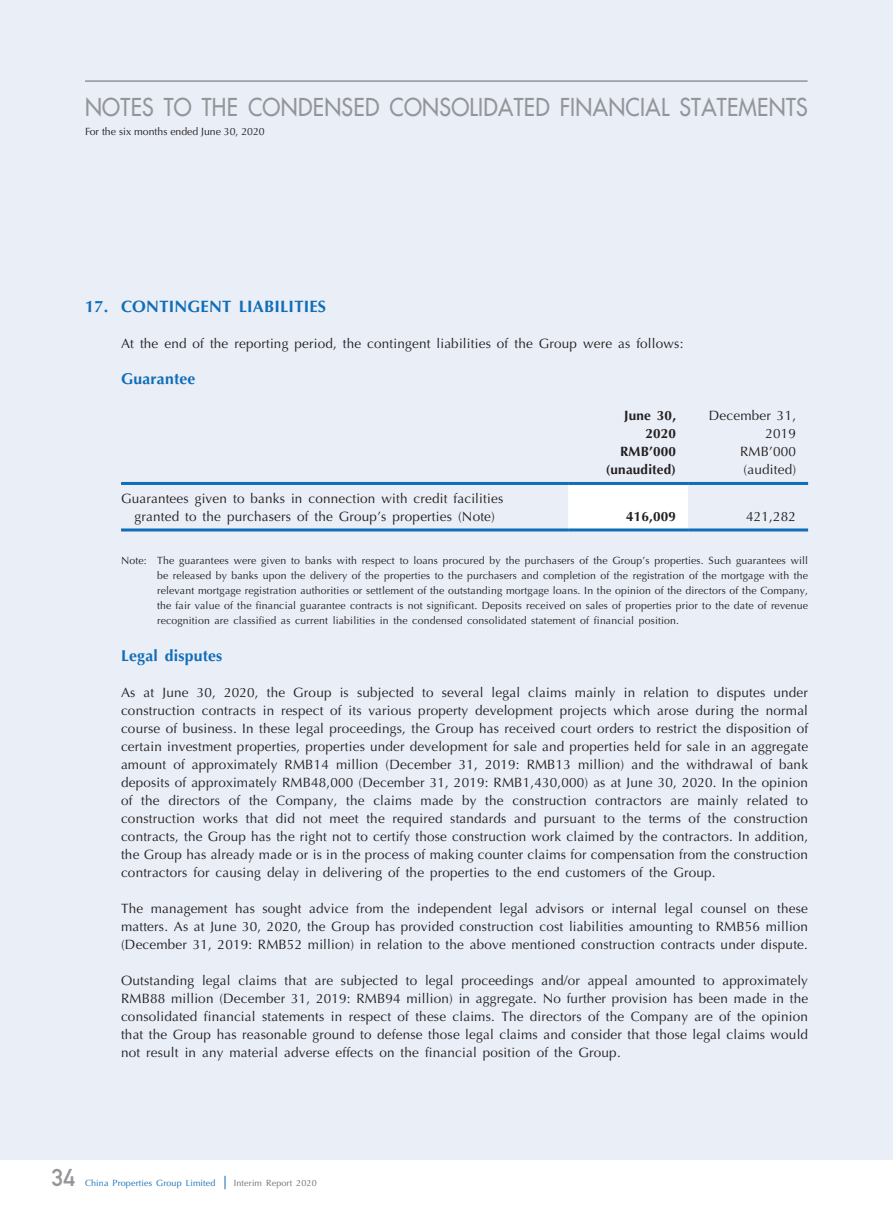
<style>
.page{position:relative;width:893px;height:1212px;background:#fff}
.page>*{position:absolute;margin:0;border:0;box-sizing:border-box;transform-origin:0 0}
.t1{font:500 24px "Futura Std";letter-spacing:.015em;color:#939598;scale:.9 1}
.t2{font:24px "DIN Mittelschrift Std";color:#939598}
._03_H1{font:700 16.5px "Optima LT Std";letter-spacing:.015em;color:#106db7}
._04___H2{font:700 15.75px "Optima LT Std";letter-spacing:.015em;color:#106db7}
._12___P2{font:13.5px/18px "Optima LT Std";letter-spacing:.015em;color:#231f20;text-align:justify}
._15_Table_Stub{font:13.5px/18px "Optima LT Std";letter-spacing:.015em;color:#231f20;text-align:center}
._01_Body_Text{font:13.5px/18px "Optima LT Std";letter-spacing:.015em;color:#231f20;text-align:right}
._01_Body_Text-2{font:700 13.5px/18px "Optima LT Std";letter-spacing:.015em;color:#231f20;text-align:right}
._22____IN2__Note{font:10.5px/15px "Optima LT Std";letter-spacing:.015em;color:#231f20;text-align:justify}
.t3{font:9px "Optima LT Std";letter-spacing:.015em;color:#106db7}
.t4{font:9px "Optima LT Std";letter-spacing:.015em;color:#6c6d70}
</style>
<div class="page">
<div style="left:0;top:0;width:893px;height:1159px;background:#e9eef7"></div>
<svg style="left:225px;top:1176px;width:1px;height:13px"></svg>
<hr style="left:85px;top:80px;width:723px;height:2px;background:#939598">
<div style="left:568px;top:485px;width:120px;height:43px;background:#fff"></div>
<hr style="left:121px;top:482px;width:447px;height:3px;background:#106db7">
<hr style="left:568px;top:482px;width:120px;height:3px;background:#106db7">
<hr style="left:688px;top:482px;width:120px;height:3px;background:#106db7">
<hr style="left:121px;top:528px;width:447px;height:3px;background:#106db7">
<hr style="left:568px;top:528px;width:120px;height:3px;background:#106db7">
<hr style="left:688px;top:528px;width:120px;height:3px;background:#106db7">
<h1 class="t1" style="left:85px;top:92px;width:805px">NOTES TO THE CONDENSED CONSOLIDATED FINANCIAL STATEMENTS</h1>
<p class="_22____IN2__Note" style="left:85px;top:124px;width:181px">For the six months ended June 30, 2020</p>
<p class="_03_H1" style="left:85px;top:297px;width:243px">17. CONTINGENT LIABILITIES</p>
<p class="_12___P2" style="left:121px;top:335px;width:564px">At the end of the reporting period, the contingent liabilities of the Group were as follows:</p>
<p class="_04___H2" style="left:121px;top:370px;width:76px">Guarantee</p>
<p class="_01_Body_Text-2" style="left:624px;top:407px;width:53px">June 30,<br>2020</p>
<p class="_01_Body_Text" style="left:709px;top:407px;width:89px">December 31,<br>2019</p>
<p class="_01_Body_Text-2" style="left:620px;top:443px;width:57px">RMB’000</p>
<p class="_01_Body_Text" style="left:740px;top:443px;width:57px">RMB’000</p>
<p class="_01_Body_Text-2" style="left:606px;top:461px;width:72px">(unaudited)</p>
<p class="_01_Body_Text" style="left:744px;top:461px;width:54px">(audited)</p>
<p class="_15_Table_Stub" style="left:121px;top:490px;width:384px">Guarantees given to banks in connection with credit facilities granted to the purchasers of the Group’s properties (Note)</p>
<p class="_01_Body_Text-2" style="left:626px;top:507px;width:51px">416,009</p>
<p class="_01_Body_Text" style="left:746px;top:508px;width:51px">421,282</p>
<p class="_22____IN2__Note" style="left:157px;top:554px;width:653px;text-indent:-36px">Note: The guarantees were given to banks with respect to loans procured by the purchasers of the Group’s properties. Such guarantees will be released by banks upon the delivery of the properties to the purchasers and completion of the registration of the mortgage with the relevant mortgage registration authorities or settlement of the outstanding mortgage loans. In the opinion of the directors of the Company, the fair value of the financial guarantee contracts is not significant. Deposits received on sales of properties prior to the date of revenue recognition are classified as current liabilities in the condensed consolidated statement of financial position.</p>
<p class="_04___H2" style="left:121px;top:646px;width:103px">Legal disputes</p>
<p class="_12___P2" style="left:121px;top:683px;width:689px">As at June 30, 2020, the Group is subjected to several legal claims mainly in relation to disputes under construction contracts in respect of its various property development projects which arose during the normal course of business. In these legal proceedings, the Group has received court orders to restrict the disposition of certain investment properties, properties under development for sale and properties held for sale in an aggregate amount of approximately RMB14 million (December 31, 2019: RMB13 million) and the withdrawal of bank deposits of approximately RMB48,000 (December 31, 2019: RMB1,430,000) as at June 30, 2020. In the opinion of the directors of the Company, the claims made by the construction contractors are mainly related to construction works that did not meet the required standards and pursuant to the terms of the construction contracts, the Group has the right not to certify those construction work claimed by the contractors. In addition, the Group has already made or is in the process of making counter claims for compensation from the construction contractors for causing delay in delivering of the properties to the end customers of the Group.</p>
<p class="_12___P2" style="left:121px;top:899px;width:689px">The management has sought advice from the independent legal advisors or internal legal counsel on these matters. As at June 30, 2020, the Group has provided construction cost liabilities amounting to RMB56 million (December 31, 2019: RMB52 million) in relation to the above mentioned construction contracts under dispute.</p>
<p class="_12___P2" style="left:121px;top:971px;width:689px">Outstanding legal claims that are subjected to legal proceedings and/or appeal amounted to approximately RMB88 million (December 31, 2019: RMB94 million) in aggregate. No further provision has been made in the consolidated financial statements in respect of these claims. The directors of the Company are of the opinion that the Group has reasonable ground to defense those legal claims and consider that those legal claims would not result in any material adverse effects on the financial position of the Group.</p>
<h1 class="t2" style="left:52px;top:1163px;width:25px">34</h1>
<p class="t3" style="left:85px;top:1177px;width:132px">China Properties Group Limited</p>
<p class="t4" style="left:234px;top:1177px;width:84px">Interim Report 2020</p>
</div>
